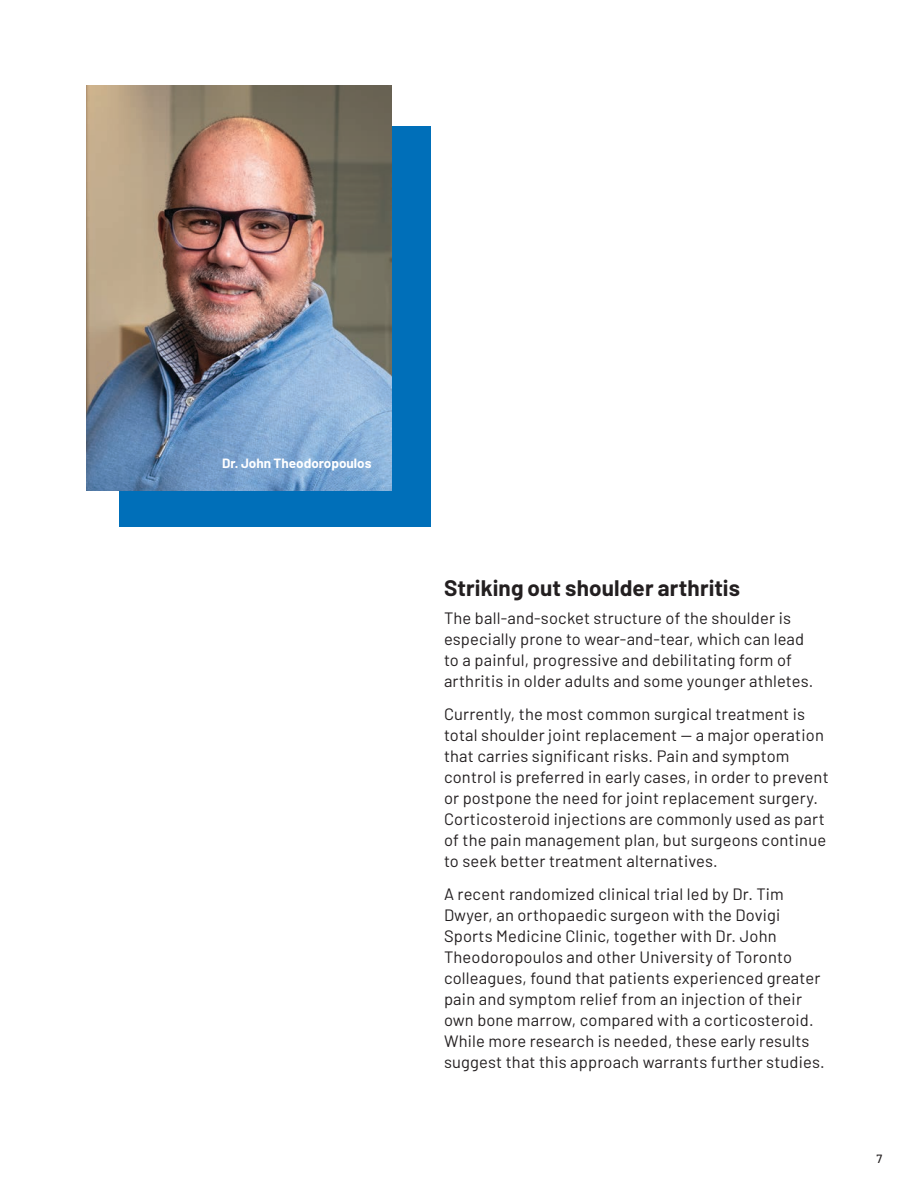
<style>
.page{position:relative;width:918px;height:1188px;background:#fff}
.page>*{position:absolute;margin:0;border:0;box-sizing:border-box;transform-origin:0 0}
.H4_-_Copy_Subtitles{font:700 22.5px "Barlow";letter-spacing:.005em;color:#231f20}
.Text_1{font:16.5px/21px "Barlow";letter-spacing:.01em;color:#231f20}
.Caption_Small{font:700 13.5px "Barlow";color:#fff}
.t1{font:500 12px "Barlow";color:#231f20}
</style>
<div class="page">
<div style="left:119px;top:126px;width:312px;height:400px;background:#006fb9"></div>
<img style="left:86px;top:86px;width:306px;height:405px">
<p class="Caption_Small" style="left:222px;top:453px;width:151px">Dr. John Theodoropoulos</p>
<p class="H4_-_Copy_Subtitles" style="left:444px;top:571px;width:298px">Striking out shoulder arthritis</p>
<p class="Text_1" style="left:444px;top:607px;width:371px">The ball-and-socket structure of the shoulder is especially prone to wear-and-tear, which can lead to a painful, progressive and debilitating form of arthritis in older adults and some younger athletes.</p>
<p class="Text_1" style="left:444px;top:703px;width:386px">Currently, the most common surgical treatment is total shoulder joint replacement — a major operation that carries significant risks. Pain and symptom control is preferred in early cases, in order to prevent or postpone the need for joint replacement surgery.<br>Corticosteroid injections are commonly used as part of the pain management plan, but surgeons continue to seek better treatment alternatives.</p>
<p class="Text_1" style="left:444px;top:883px;width:382px">A recent randomized clinical trial led by Dr. Tim Dwyer, an orthopaedic surgeon with the Dovigi Sports Medicine Clinic, together with Dr. John Theodoropoulos and other University of Toronto colleagues, found that patients experienced greater pain and symptom relief from an injection of their own bone marrow, compared with a corticosteroid.<br>While more research is needed, these early results suggest that this approach warrants further studies.</p>
<p class="t1" style="left:876px;top:1150px;width:7px">7</p>
</div>
